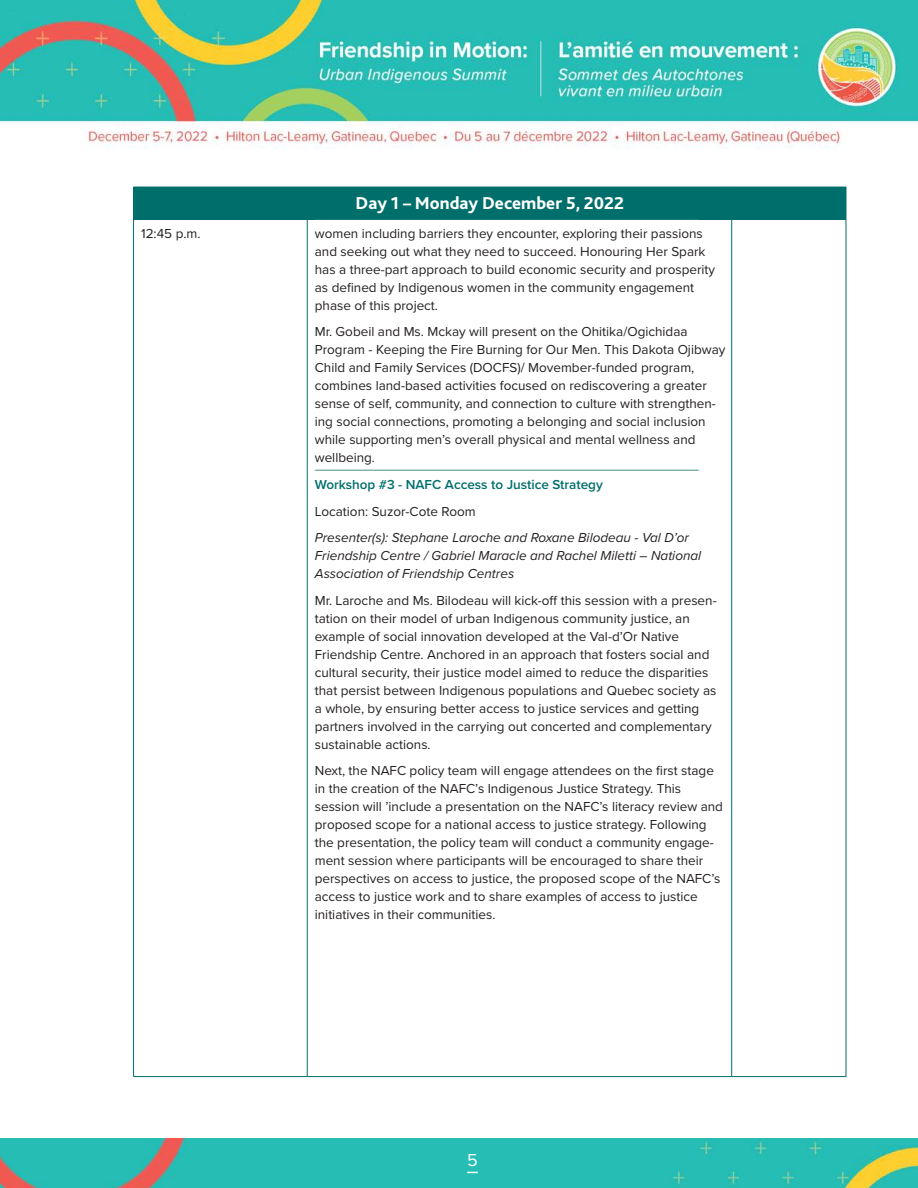
<style>
.page{position:relative;width:918px;height:1188px;background:#fff}
.page>*{position:absolute;margin:0;border:0;box-sizing:border-box;transform-origin:0 0}
.t1{font:800 18px "Bliss 2";color:#fff}
.t2{font:18px "Proxima Nova";color:#fff}
.Chart_Text{font:13.5px/18px "Proxima Nova";color:#231f20}
.Chart_Headers{font:13.5px/18px "Proxima Nova";color:#231f20}
.Chart_Text-2{font:italic 13.5px/18px "Proxima Nova";color:#231f20}
.Chart_Headers-2{font:600 13.5px "Proxima Nova";color:#006f6b}
</style>
<div class="page">
<img style="left:0;top:0;width:918px;height:149px">
<img style="left:0;top:1138px;width:918px;height:50px">
<div style="left:134px;top:187px;width:712px;height:32px;background:#006f6b"></div>
<hr style="left:133px;top:187px;width:1px;height:32px;background:#006f6b">
<hr style="left:846px;top:187px;width:1px;height:32px;background:#006f6b">
<hr style="left:133px;top:219px;width:174px;height:1px;background:#006f6b">
<hr style="left:133px;top:220px;width:1px;height:856px;background:#006f6b">
<hr style="left:307px;top:219px;width:425px;height:1px;background:#006f6b">
<hr style="left:307px;top:220px;width:1px;height:856px;background:#006f6b">
<hr style="left:732px;top:219px;width:114px;height:1px;background:#006f6b">
<hr style="left:731px;top:220px;width:1px;height:856px;background:#006f6b">
<hr style="left:846px;top:220px;width:1px;height:856px;background:#006f6b">
<hr style="left:133px;top:1076px;width:174px;height:1px;background:#006f6b">
<hr style="left:307px;top:1076px;width:425px;height:1px;background:#006f6b">
<hr style="left:732px;top:1076px;width:114px;height:1px;background:#006f6b">
<hr style="left:315px;top:220px;width:384px;height:1px;background:#4b8d8c">
<hr style="left:315px;top:470px;width:384px;height:1px;background:#4b8d8c">
<p class="t1" style="left:356px;top:192px;width:270px">Day 1 – Monday December 5, 2022</p>
<p class="Chart_Text" style="left:141px;top:224px;width:61px">12:45 p.m.</p>
<p class="Chart_Headers" style="left:315px;top:224px;width:402px">women including barriers they encounter, exploring their passions and seeking out what they need to succeed. Honouring Her Spark has a three-part approach to build economic security and prosperity as defined by Indigenous women in the community engagement phase of this project.</p>
<p class="Chart_Headers" style="left:315px;top:322px;width:412px">Mr. Gobeil and Ms. Mckay will present on the Ohitika/Ogichidaa Program - Keeping the Fire Burning for Our Men. This Dakota Ojibway Child and Family Services (DOCFS)/ Movember-funded program, combines land-based activities focused on rediscovering a greater sense of self, community, and connection to culture with strengthen&shy;ing social connections, promoting a belonging and social inclusion while supporting men’s overall physical and mental wellness and wellbeing.</p>
<p class="Chart_Headers-2" style="left:315px;top:474px;width:290px">Workshop #3 - NAFC Access to Justice Strategy</p>
<p class="Chart_Text" style="left:315px;top:501px;width:162px">Location: Suzor-Cote Room</p>
<p class="Chart_Text-2" style="left:315px;top:528px;width:388px">Presenter(s): Stephane Laroche and Roxane Bilodeau - Val D’or<br>Friendship Centre / Gabriel Maracle and Rachel Miletti – National<br>Association of Friendship Centres</p>
<p class="Chart_Text" style="left:315px;top:591px;width:403px">Mr. Laroche and Ms. Bilodeau will kick-off this session with a presen&shy;tation on their model of urban Indigenous community justice, an example of social innovation developed at the Val-d’Or Native Friendship Centre. Anchored in an approach that fosters social and cultural security, their justice model aimed to reduce the disparities that persist between Indigenous populations and Quebec society as a whole, by ensuring better access to justice services and getting partners involved in the carrying out concerted and complementary sustainable actions.</p>
<p class="Chart_Text" style="left:315px;top:761px;width:410px">Next, the NAFC policy team will engage attendees on the first stage in the creation of the NAFC’s Indigenous Justice Strategy. This session will ’include a presentation on the NAFC’s literacy review and proposed scope for a national access to justice strategy. Following the presentation, the policy team will conduct a community engage&shy;ment session where participants will be encouraged to share their perspectives on access to justice, the proposed scope of the NAFC’s access to justice work and to share examples of access to justice initiatives in their communities.</p>
<h1 class="t2" style="left:467px;top:1147px;width:12px">5</h1>
</div>
